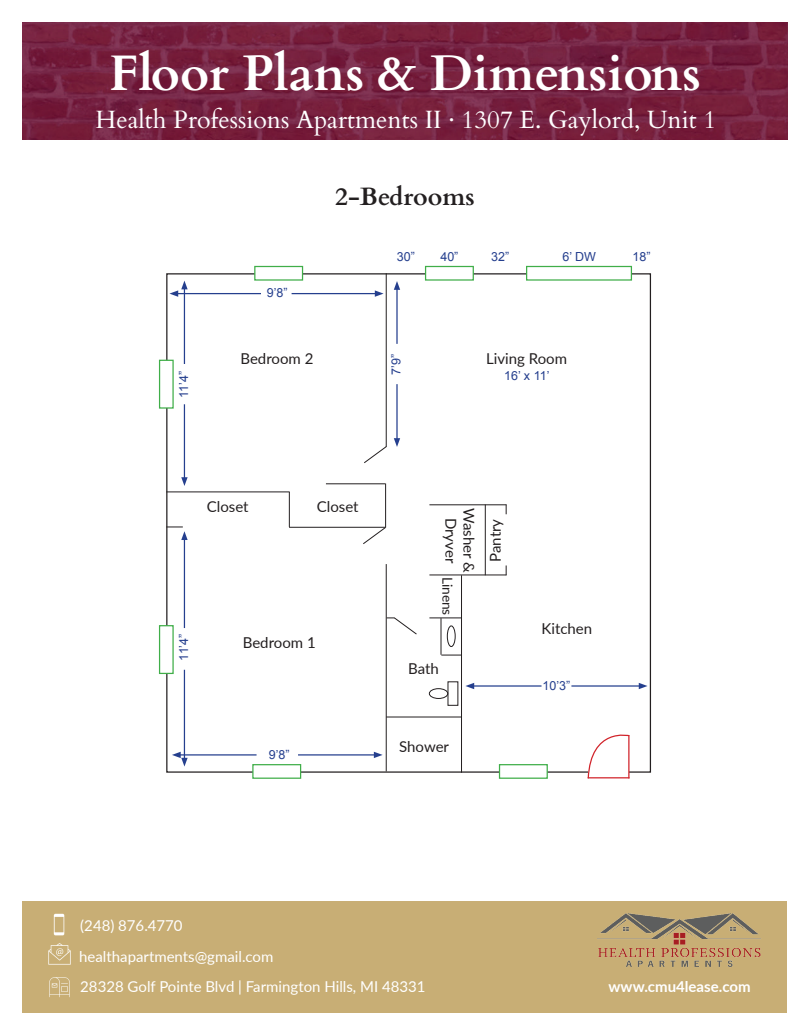
<style>
.page{position:relative;width:810px;height:1035px;background:#fff}
.page>*{position:absolute;margin:0;border:0;box-sizing:border-box;transform-origin:0 0}
.t1{font:700 50px "Cardo";color:#fff}
.t2{font:25px "Cardo";color:#fff}
.t3{font:700 25px "Cardo";color:#231f20}
.t4{font:15px/30.4px "Lato";color:#fff}
.t5{font:15px/18px "Lato";color:#231f20}
.t6{font:700 15px "Lato";color:#fff}
.t7{font:12.5px "Arial";color:#253f8e}
</style>
<div class="page">
<div style="left:22px;top:901px;width:766px;height:111px;background:#c8ae75"></div>
<img style="left:53px;top:913px;width:12px;height:23px">
<img style="left:48px;top:943px;width:23px;height:22px">
<img style="left:22px;top:22px;width:765px;height:117px">
<img style="left:49px;top:977px;width:21px;height:20px">
<hr style="left:386px;top:273px;width:1px;height:174px;background:#231f20">
<hr style="left:166px;top:492px;width:124px;height:1px;background:#231f20">
<hr style="left:289px;top:492px;width:1px;height:35px;background:#231f20">
<hr style="left:289px;top:527px;width:97px;height:1px;background:#231f20">
<hr style="left:385px;top:483px;width:1px;height:45px;background:#231f20">
<hr style="left:326px;top:483px;width:59px;height:1px;background:#231f20">
<hr style="left:386px;top:564px;width:1px;height:207px;background:#231f20">
<hr style="left:461px;top:575px;width:1px;height:198px;background:#231f20">
<hr style="left:429px;top:504px;width:77px;height:1px;background:#231f20">
<hr style="left:429px;top:618px;width:33px;height:1px;background:#231f20">
<hr style="left:485px;top:504px;width:1px;height:71px;background:#231f20">
<div style="left:252px;top:764px;width:49px;height:15px;background:#fff;border:1px solid #40ae49"></div>
<div style="left:159px;top:625px;width:15px;height:49px;background:#fff;border:1px solid #40ae49"></div>
<div style="left:159px;top:360px;width:15px;height:49px;background:#fff;border:1px solid #40ae49"></div>
<div style="left:254px;top:266px;width:49px;height:15px;background:#fff;border:1px solid #40ae49"></div>
<div style="left:425px;top:266px;width:49px;height:15px;background:#fff;border:1px solid #40ae49"></div>
<div style="left:526px;top:266px;width:106px;height:15px;background:#fff;border:1px solid #40ae49"></div>
<hr style="left:429px;top:575px;width:77px;height:1px;background:#231f20">
<hr style="left:386px;top:717px;width:76px;height:1px;background:#231f20">
<svg style="left:441px;top:655px;width:20px;height:1px"></svg>
<div style="left:447px;top:626px;width:9px;height:21px;border:1px solid #231f20;border-radius:50%"></div>
<hr style="left:441px;top:618px;width:1px;height:37px;background:#231f20">
<hr style="left:396px;top:384px;width:2px;height:56px;background:#253f8e">
<svg style="left:394px;top:438px;width:6px;height:9px"></svg>
<hr style="left:396px;top:288px;width:2px;height:56px;background:#253f8e">
<svg style="left:394px;top:281px;width:6px;height:9px"></svg>
<hr style="left:184px;top:287px;width:1px;height:77px;background:#253f8e">
<hr style="left:184px;top:404px;width:1px;height:75px;background:#253f8e">
<svg style="left:181px;top:477px;width:7px;height:9px"></svg>
<hr style="left:184px;top:670px;width:1px;height:90px;background:#253f8e">
<hr style="left:184px;top:538px;width:1px;height:90px;background:#253f8e">
<svg style="left:166px;top:527px;width:22px;height:13px"></svg>
<hr style="left:298px;top:754px;width:78px;height:2px;background:#253f8e">
<svg style="left:374px;top:752px;width:9px;height:6px"></svg>
<hr style="left:179px;top:754px;width:78px;height:2px;background:#253f8e">
<svg style="left:172px;top:752px;width:16px;height:15px"></svg>
<hr style="left:472px;top:685px;width:70px;height:2px;background:#253f8e">
<svg style="left:465px;top:683px;width:9px;height:6px"></svg>
<hr style="left:571px;top:685px;width:70px;height:2px;background:#253f8e">
<svg style="left:639px;top:683px;width:9px;height:6px"></svg>
<svg style="left:387px;top:617px;width:30px;height:18px"></svg>
<hr style="left:176px;top:293px;width:85px;height:1px;background:#253f8e">
<svg style="left:169px;top:281px;width:19px;height:16px"></svg>
<hr style="left:292px;top:293px;width:85px;height:1px;background:#253f8e">
<svg style="left:375px;top:290px;width:9px;height:7px"></svg>
<div style="left:499px;top:764px;width:49px;height:15px;background:#fff;border:1px solid #40ae49"></div>
<svg style="left:587px;top:734px;width:43px;height:45px"></svg>
<hr style="left:628px;top:735px;width:2px;height:43px;background:#d1232a">
<hr style="left:588px;top:777px;width:42px;height:1px;background:#d1232a">
<div style="left:429px;top:688px;width:19px;height:11px;border:1px solid #231f20;border-radius:50%"></div>
<svg style="left:364px;top:446px;width:23px;height:17px"></svg>
<svg style="left:362px;top:527px;width:24px;height:17px"></svg>
<img style="left:598px;top:914px;width:163px;height:53px">
<h1 class="t1" style="left:109px;top:33px;width:593px">Floor Plans &amp; Dimensions</h1>
<h2 class="t2" style="left:96px;top:100px;width:622px">Health Professions Apartments II · 1307 E. Gaylord, Unit 1</h2>
<h2 class="t3" style="left:335px;top:176px;width:141px">2-Bedrooms</h2>
<p class="t7" style="left:176px;top:398px;width:28px;rotate:-90deg">11’4”</p>
<p class="t7" style="left:267px;top:285px;width:22px">9’8”</p>
<p class="t7" style="left:397px;top:248px;width:20px">30”</p>
<p class="t7" style="left:440px;top:248px;width:20px">40”</p>
<p class="t7" style="left:491px;top:248px;width:20px">32”</p>
<p class="t7" style="left:563px;top:248px;width:35px">6’ DW</p>
<p class="t7" style="left:633px;top:248px;width:20px">18”</p>
<p class="t5" style="left:240px;top:349px;width:74px">Bedroom 2</p>
<p class="t5" style="left:486px;top:349px;width:82px">Living Room</p>
<p class="t7" style="left:388px;top:375px;width:22px;rotate:-90deg">7’9”</p>
<p class="t7" style="left:504px;top:367px;width:47px">16’ x 11’</p>
<p class="t5" style="left:207px;top:497px;width:43px">Closet</p>
<p class="t5" style="left:317px;top:497px;width:43px">Closet</p>
<p class="t7" style="left:176px;top:661px;width:28px;rotate:-90deg">11’4”</p>
<p class="t5" style="left:243px;top:633px;width:74px">Bedroom 1</p>
<p class="t7" style="left:269px;top:746px;width:22px">9’8”</p>
<p class="t5" style="left:478px;top:518px;width:99px;text-indent:-10px;rotate:90deg">Washer &amp;<br>Dryver <sub>Linens</sub></p>
<p class="t5" style="left:486px;top:562px;width:45px;rotate:-90deg">Pantry</p>
<p class="t5" style="left:408px;top:659px;width:32px">Bath</p>
<p class="t5" style="left:399px;top:737px;width:51px">Shower</p>
<p class="t5" style="left:542px;top:619px;width:52px">Kitchen</p>
<p class="t7" style="left:542px;top:678px;width:29px">10’3”</p>
<p class="t4" style="left:79px;top:910px;width:348px">(248) 876.4770<br>healthapartments@gmail.com<br>28328 Golf Pointe Blvd | Farmington Hills, MI 48331</p>
<p class="t6" style="left:609px;top:975px;width:144px">www.cmu4lease.com</p>
</div>
